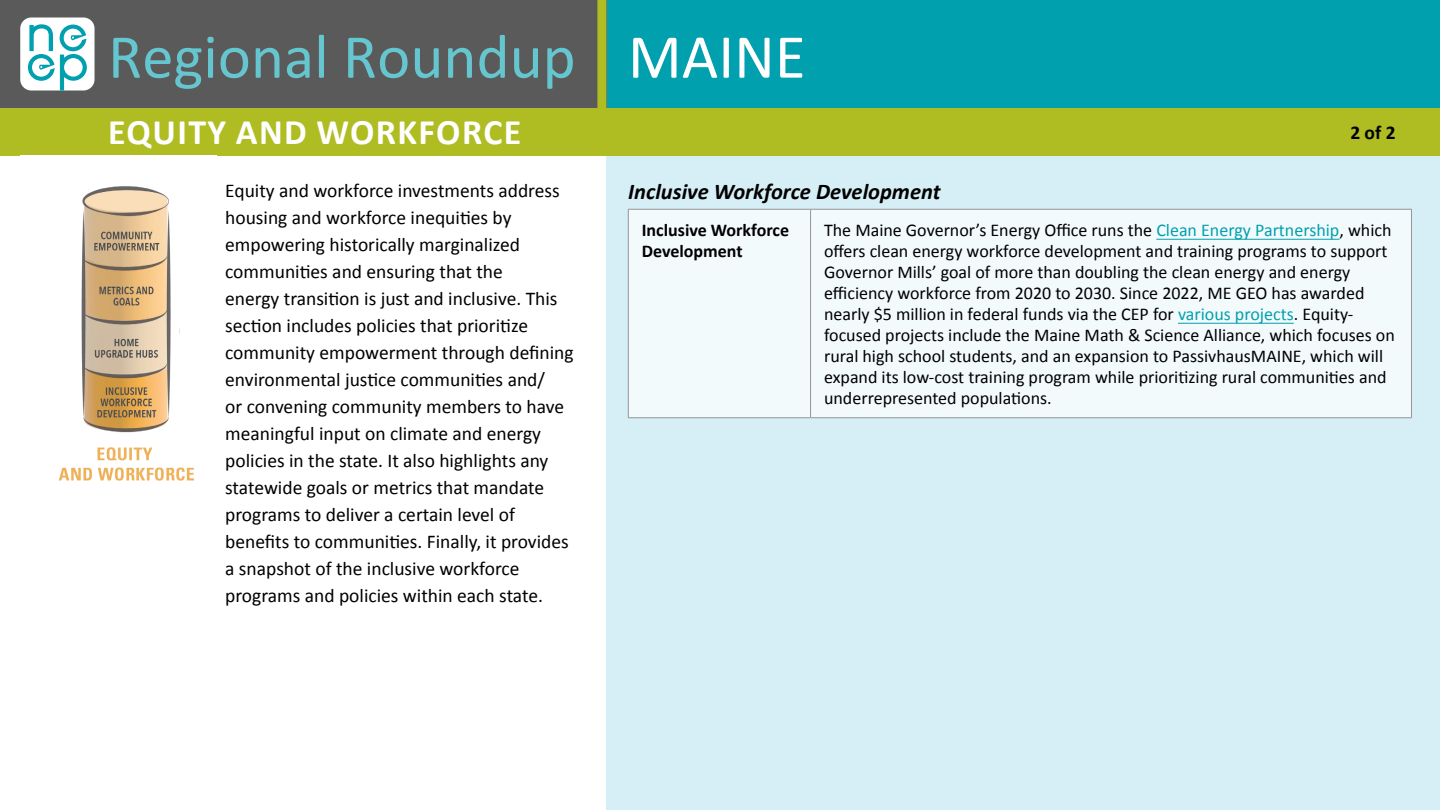
<style>
.page{position:relative;width:1440px;height:810px;background:#fff}
.page>*{position:absolute;margin:0;border:0;box-sizing:border-box;transform-origin:0 0}
.t1{font:63px "Calibri";color:#66c6cf}
.t2{font:63px "Calibri";color:#fff}
.t3{font:700 36px "Calibri";letter-spacing:.04em;color:#fff}
.t4{font:italic 700 22.5px "Calibri";color:#000}
.t5{font:19.5px/27px "Calibri";color:#000}
.t6{font:700 19.5px "Calibri";color:#000}
.t7{font:18px/21px "Calibri";color:#000}
.t8{font:700 18px/21px "Calibri";color:#000}
.s1{color:#00a0af}
</style>
<div class="page">
<div style="left:606px;top:108px;width:834px;height:702px;background:#d6eff6"></div>
<div style="left:606px;top:0;width:834px;height:108px;background:#00a0af"></div>
<div style="left:0;top:0;width:606px;height:108px;background:#5a5a5a"></div>
<div style="left:597px;top:0;width:9px;height:108px;background:#afbd22"></div>
<div style="left:0;top:108px;width:1440px;height:47px;background:#afbd22"></div>
<div style="left:20px;top:18px;width:74px;height:73px;background:#fff;border-radius:11px"></div>
<svg style="left:28px;top:24px;width:59px;height:67px"></svg>
<img style="left:58px;top:186px;width:137px;height:295px">
<div style="left:629px;top:210px;width:782px;height:207px;background:#f3fafc"></div>
<hr style="left:628px;top:210px;width:1px;height:207px;background:#939598">
<hr style="left:810px;top:210px;width:1px;height:207px;background:#939598">
<hr style="left:1411px;top:210px;width:1px;height:207px;background:#939598">
<hr style="left:628px;top:417px;width:182px;height:1px;background:#939598">
<hr style="left:810px;top:417px;width:602px;height:1px;background:#939598">
<hr style="left:628px;top:209px;width:182px;height:1px;background:#939598">
<hr style="left:810px;top:209px;width:602px;height:1px;background:#939598">
<hr style="left:1156px;top:239px;width:183px;height:1px;background:#00a0af">
<hr style="left:1178px;top:323px;width:116px;height:1px;background:#00a0af">
<h1 class="t1" style="left:108px;top:17px;width:469px">Regional Roundup</h1>
<h2 class="t3" style="left:108px;top:106px;width:415px">EQUITY AND WORKFORCE</h2>
<p class="t5" style="left:225px;top:177px;width:350px">Equity and workforce investments address housing and workforce inequities by empowering historically marginalized communities and ensuring that the<br>energy transition is just and inclusive. This section includes policies that prioritize community empowerment through defining environmental justice communities and/<br>or convening community members to have meaningful input on climate and energy policies in the state. It also highlights any statewide goals or metrics that mandate programs to deliver a certain level of benefits to communities. Finally, it provides a snapshot of the inclusive workforce programs and policies within each state.</p>
<h1 class="t2" style="left:628px;top:17px;width:179px">MAINE</h1>
<p class="t6" style="left:1350px;top:119px;width:47px">2 of 2</p>
<p class="t4" style="left:628px;top:176px;width:314px">Inclusive Workforce Development</p>
<p class="t8" style="left:642px;top:219px;width:149px">Inclusive Workforce<br>Development</p>
<p class="t7" style="left:824px;top:220px;width:572px">The Maine Governor’s Energy Office runs the <span class="s1">Clean Energy Partnership</span>, which offers clean energy workforce development and training programs to support Governor Mills’ goal of more than doubling the clean energy and energy efficiency workforce from 2020 to 2030. Since 2022, ME GEO has awarded nearly $5 million in federal funds via the CEP for <span class="s1">various projects</span>. Equity&shy;focused projects include the Maine Math &amp; Science Alliance, which focuses on rural high school students, and an expansion to PassivhausMAINE, which will expand its low-cost training program while prioritizing rural communities and underrepresented populations.</p>
</div>
